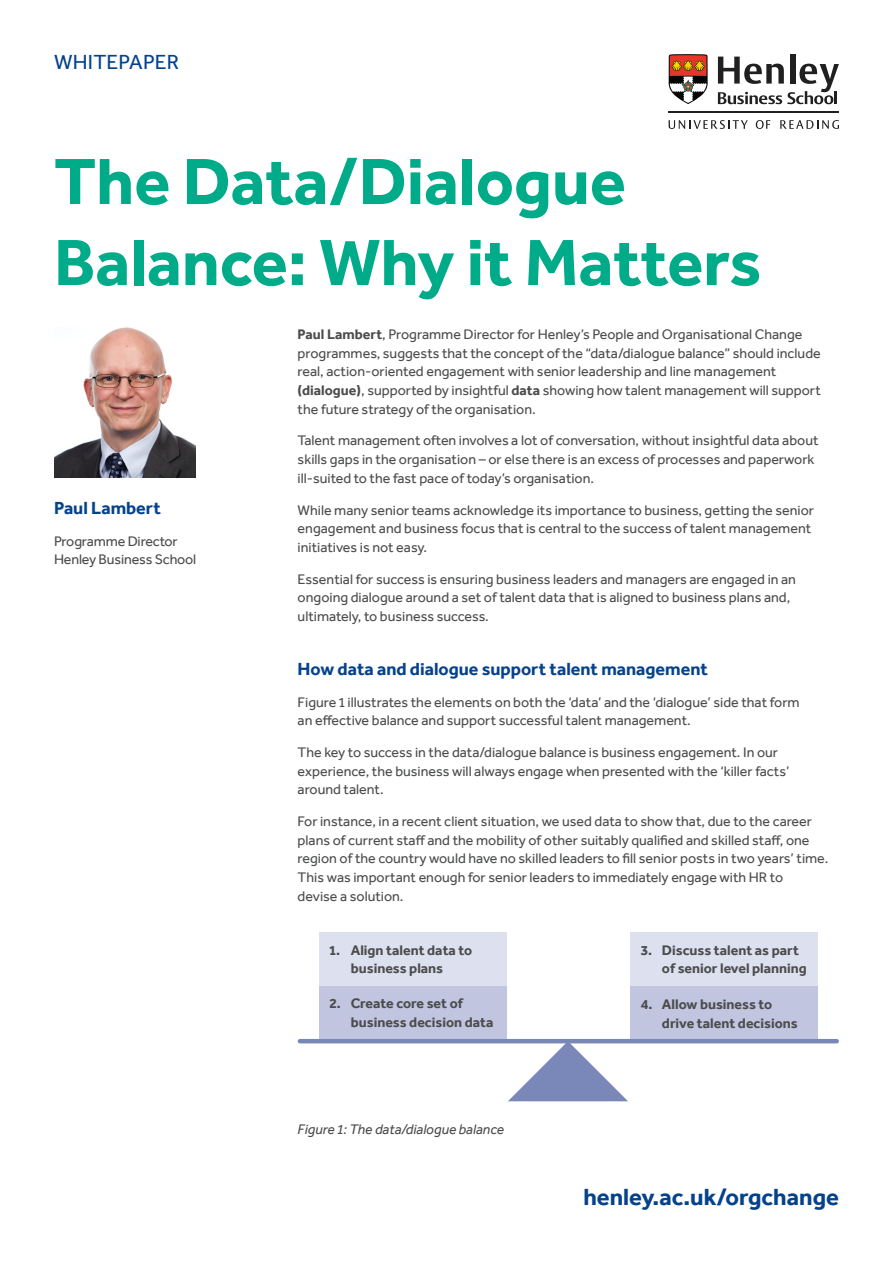
<style>
.page{position:relative;width:893px;height:1263px;background:#fff}
.page>*{position:absolute;margin:0;border:0;box-sizing:border-box;transform-origin:0 0}
.t1{font:700 67.5px/81px "Effra";color:#00ab89}
.t2{font:700 24px "Effra";color:#05428c}
.RDG_A4S_Quote{font:21px "Effra";letter-spacing:.01em;color:#05428c}
.body_copy{font:700 18px "Effra";color:#05428c}
.Paragraph_Style_1{font:700 18px "Effra";color:#05428c}
.body_copy-2{font:14.25px/18.8px "Effra";color:#4b4c4d}
.body_copy-3{font:700 14.25px/18.8px "Effra";color:#4b4c4d}
.blue_heading_copy{font:14.25px/18.8px "Effra";letter-spacing:-.01em;color:#4b4c4d}
.body_copy-4{font:italic 14.25px "Effra";color:#4b4c4d}
.s1{font-weight:700}
</style>
<div class="page">
<img style="left:54px;top:328px;width:141px;height:150px">
<svg style="left:668px;top:54px;width:40px;height:50px"></svg>
<div style="left:790px;top:54px;width:5px;height:30px;background:#1f201f"></div>
<hr style="left:668px;top:112px;width:171px;height:1px;background:#1f201f">
<svg style="left:669px;top:120px;width:79px;height:9px"></svg>
<svg style="left:756px;top:120px;width:14px;height:9px"></svg>
<svg style="left:780px;top:120px;width:59px;height:9px"></svg>
<svg style="left:718px;top:57px;width:121px;height:47px"></svg>
<svg style="left:508px;top:1043px;width:120px;height:58px"></svg>
<div style="left:319px;top:933px;width:188px;height:53px;background:#dde0ee"></div>
<div style="left:319px;top:986px;width:188px;height:54px;background:#c1c5df"></div>
<div style="left:630px;top:933px;width:188px;height:53px;background:#dde0ee"></div>
<div style="left:630px;top:986px;width:188px;height:54px;background:#c1c5df"></div>
<hr style="left:300px;top:1039px;width:537px;height:4px;background:#7987b9">
<p class="RDG_A4S_Quote" style="left:54px;top:49px;width:127px">WHITEPAPER</p>
<p class="t1" style="left:54px;top:140px;width:709px">The Data/Dialogue<br>Balance: Why it Matters</p>
<p class="Paragraph_Style_1" style="left:54px;top:497px;width:108px">Paul Lambert</p>
<p class="blue_heading_copy" style="left:54px;top:531px;width:144px">Programme Director<br>Henley Business School</p>
<p class="body_copy-2" style="left:298px;top:325px;width:525px"><span class="s1">Paul Lambert</span>, Programme Director for Henley’s People and Organisational Change programmes, suggests that the concept of the “data/dialogue balance” should include real, action-oriented engagement with senior leadership and line management <span class="s1">(dialogue)</span>, supported by insightful <span class="s1">data</span> showing how talent management will support the future strategy of the organisation.</p>
<p class="body_copy-2" style="left:298px;top:431px;width:522px">Talent management often involves a lot of conversation, without insightful data about skills gaps in the organisation – or else there is an excess of processes and paperwork ill-suited to the fast pace of today’s organisation.</p>
<p class="body_copy-2" style="left:298px;top:500px;width:518px">While many senior teams acknowledge its importance to business, getting the senior engagement and business focus that is central to the success of talent management initiatives is not easy.</p>
<p class="body_copy-2" style="left:298px;top:569px;width:500px">Essential for success is ensuring business leaders and managers are engaged in an ongoing dialogue around a set of talent data that is aligned to business plans and, ultimately, to business success.</p>
<p class="body_copy" style="left:298px;top:658px;width:412px">How data and dialogue support talent management</p>
<p class="body_copy-2" style="left:298px;top:692px;width:503px">Figure 1 illustrates the elements on both the ‘data’ and the ‘dialogue’ side that form an effective balance and support successful talent management.</p>
<p class="body_copy-2" style="left:298px;top:742px;width:493px">The key to success in the data/dialogue balance is business engagement. In our experience, the business will always engage when presented with the ‘killer facts’ around talent.</p>
<p class="body_copy-2" style="left:298px;top:811px;width:532px">For instance, in a recent client situation, we used data to show that, due to the career plans of current staff and the mobility of other suitably qualified and skilled staff, one region of the country would have no skilled leaders to fill senior posts in two years’ time.<br>This was important enough for senior leaders to immediately engage with HR to<br>devise a solution.</p>
<p class="body_copy-3" style="left:330px;top:940px;width:144px;text-align:center">1. Align talent data to business plans</p>
<p class="body_copy-3" style="left:351px;top:994px;width:144px;text-indent:-21px">2. Create core set of business decision data</p>
<p class="body_copy-4" style="left:298px;top:1121px;width:208px">Figure 1: The data/dialogue balance</p>
<p class="body_copy-3" style="left:662px;top:940px;width:146px;text-indent:-21px">3. Discuss talent as part of senior level planning</p>
<p class="body_copy-3" style="left:662px;top:994px;width:137px;text-indent:-21px">4. Allow business to drive talent decisions</p>
<p class="t2" style="left:583px;top:1182px;width:257px">henley.ac.uk/orgchange</p>
</div>
